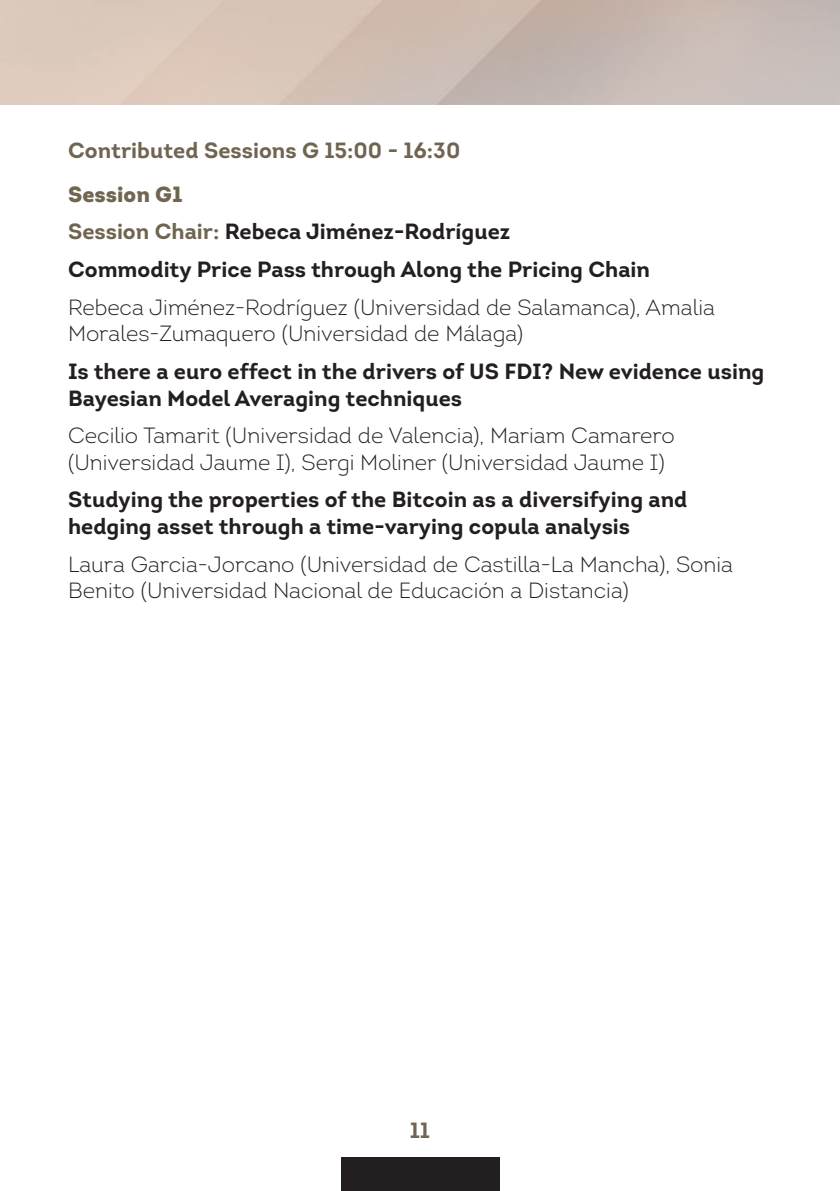
<style>
.page{position:relative;width:840px;height:1191px;background:#fff}
.page>*{position:absolute;margin:0;border:0;box-sizing:border-box;transform-origin:0 0}
.t1{font:300 22px/26.4px "Intro";color:#231f20}
.t2{font:700 22px/37.8px "Intro";color:#231f20}
.t3{font:700 22px "Intro";color:#6f6551}
.s1{font-weight:900;color:#6f6551}
.s2{color:#6f6551}
</style>
<div class="page">
<div style="left:340px;top:1157px;width:159px;height:34px;background:#231f20"></div>
<p class="t3" style="left:68px;top:136px;width:393px">Contributed Sessions G 15:00 - 16:30</p>
<p class="t2" style="left:68px;top:175px;width:583px"><span class="s1">Session G1<br></span><span class="s2">Session Chair:</span> Rebeca Jiménez-Rodríguez<br>Commodity Price Pass‐through Along the Pricing Chain</p>
<p class="t1" style="left:68px;top:294px;width:648px">Rebeca Jiménez-Rodríguez (Universidad de Salamanca), Amalia<br>Morales-Zumaquero (Universidad de Málaga)</p>
<p class="t2" style="left:68px;top:358px;width:697px;line-height:26.4px">Is there a euro effect in the drivers of US FDI? New evidence using<br>Bayesian Model Averaging techniques</p>
<p class="t1" style="left:68px;top:422px;width:608px">Cecilio Tamarit (Universidad de Valencia), Mariam Camarero (Universidad Jaume I), Sergi Moliner (Universidad Jaume I)</p>
<p class="t2" style="left:68px;top:486px;width:620px;line-height:26.4px">Studying the properties of the Bitcoin as a diversifying and hedging asset through a time-varying copula analysis</p>
<p class="t1" style="left:68px;top:550px;width:666px">Laura Garcia-Jorcano (Universidad de Castilla-La Mancha), Sonia<br>Benito (Universidad Nacional de Educación a Distancia)</p>
<p class="t3" style="left:409px;top:1116px;width:22px">11</p>
</div>
